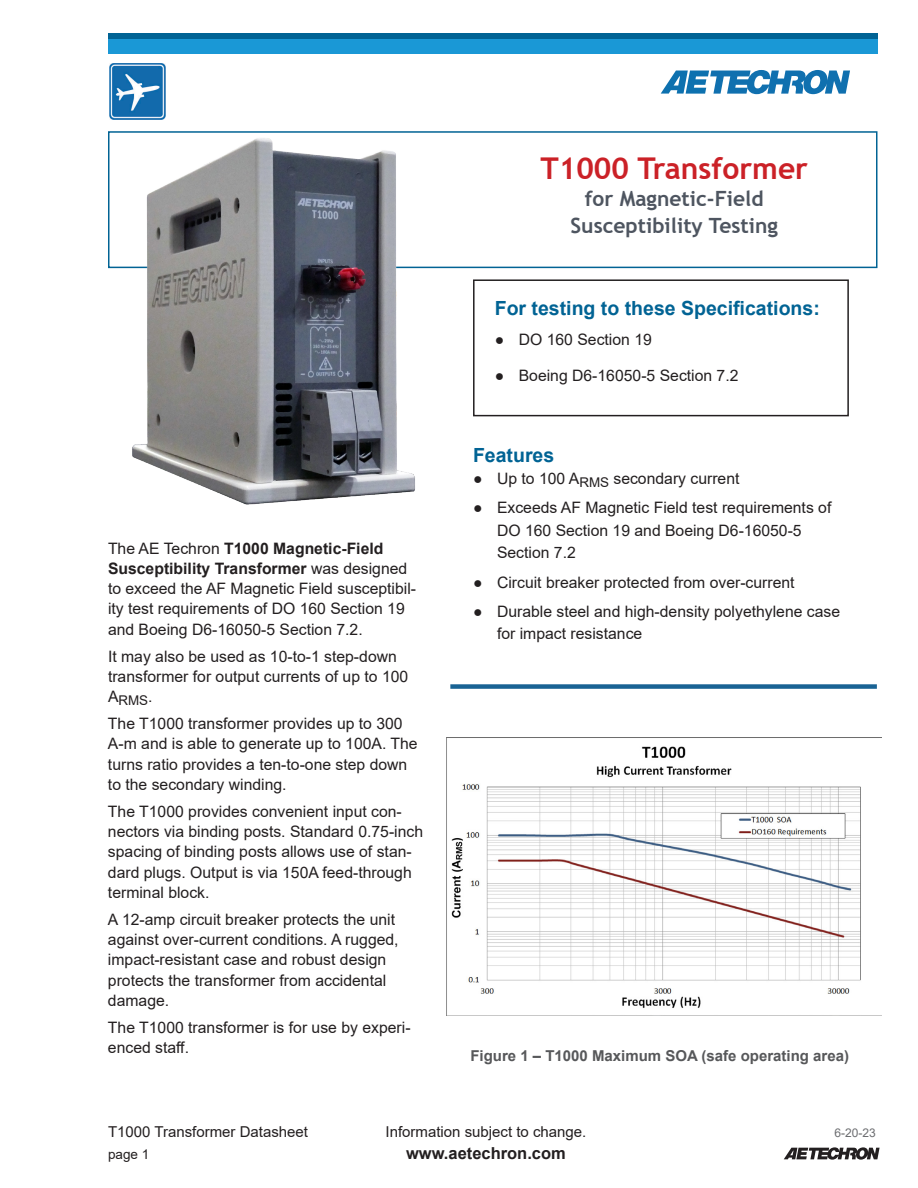
<style>
.page{position:relative;width:918px;height:1188px;background:#fff}
.page>*{position:absolute;margin:0;border:0;box-sizing:border-box;transform-origin:0 0}
.t1{font:700 30px "Trebuchet MS";color:#cb2127}
.t2{font:700 21px/27px "Trebuchet MS";color:#4e5560;text-align:center}
.Subhead1{font:700 19.5px "Arial";color:#016394}
.t3{font:700 16.5px "Arial";color:#231f20}
.t4{font:15.75px/20.2px "Arial";color:#231f20}
.t5{font:15px "Arial";color:#231f20}
.t6{font:700 15px "Arial";color:#57585a}
.t7{font:13.5px "Arial";color:#231f20}
.t8{font:13.35px "Arial";color:#231f20}
.t9{font:12px "Arial";color:#6c6d70}
.s1{font-weight:700}
</style>
<div class="page">
<svg style="left:784px;top:1147px;width:96px;height:13px"></svg>
<svg style="left:661px;top:70px;width:189px;height:24px"></svg>
<div style="left:108px;top:39px;width:770px;height:15px;background:#1a98d6"></div>
<div style="left:108px;top:33px;width:770px;height:6px;background:#016394"></div>
<div style="left:108px;top:131px;width:770px;height:137px;border:2px solid #016394"></div>
<img style="left:110px;top:64px;width:56px;height:56px">
<div style="left:450px;top:684px;width:427px;height:5px;background:#196394"></div>
<img style="left:446px;top:738px;width:435px;height:278px">
<div style="left:473px;top:279px;width:376px;height:137px;border:2px solid #231f20"></div>
<img style="left:112px;top:131px;width:316px;height:374px">
<p class="t1" style="left:540px;top:150px;width:269px">T1000 Transformer</p>
<p class="t2" style="left:571px;top:185px;width:209px">for Magnetic-Field<br>Susceptibility Testing</p>
<p class="t4" style="left:108px;top:538px;width:310px">The AE Techron <span class="s1">T1000 Magnetic-Field Susceptibility Transformer</span> was designed to exceed the AF Magnetic Field susceptibil&shy;ity test requirements of DO 160 Section 19 and Boeing D6-16050-5 Section 7.2.</p>
<p class="t4" style="left:108px;top:646px;width:302px">It may also be used as 10-to-1 step-down transformer for output currents of up to 100</p>
<p class="t8" style="left:108px;top:691px;width:46px"><sup>A</sup>RMS<sup>.</sup></p>
<p class="t4" style="left:108px;top:713px;width:311px">The T1000 transformer provides up to 300<br>A-m and is able to generate up to 100A. The turns ratio provides a ten-to-one step down to the secondary winding.</p>
<p class="t4" style="left:108px;top:801px;width:317px">The T1000 provides convenient input con&shy;nectors via binding posts. Standard 0.75-inch spacing of binding posts allows use of stan&shy;dard plugs. Output is via 150A feed-through terminal block.</p>
<p class="t4" style="left:108px;top:909px;width:292px">A 12-amp circuit breaker protects the unit against over-current conditions. A rugged, impact-resistant case and robust design protects the transformer from accidental damage.</p>
<p class="t4" style="left:108px;top:1017px;width:304px">The T1000 transformer is for use by experi&shy;enced staff.</p>
<p class="Subhead1" style="left:495px;top:295px;width:327px">For testing to these Specifications:</p>
<p class="t4" style="left:495px;top:329px;width:159px">● DO 160 Section 19</p>
<p class="t4" style="left:495px;top:365px;width:245px">● Boeing D6-16050-5 Section 7.2</p>
<p class="Subhead1" style="left:473px;top:441px;width:83px">Features</p>
<p class="t4" style="left:473px;top:468px;width:268px">● Up to 100 A<sub>RMS</sub> secondary current</p>
<p class="t4" style="left:497px;top:497px;width:336px;line-height:22.5px;text-indent:-24px">● Exceeds AF Magnetic Field test requirements of<br>DO 160 Section 19 and Boeing D6-16050-5<br>Section 7.2</p>
<p class="t4" style="left:473px;top:572px;width:323px">● Circuit breaker protected from over-current</p>
<p class="t4" style="left:497px;top:600px;width:345px;line-height:22.5px;text-indent:-24px">● Durable steel and high-density polyethylene case for impact resistance</p>
<p class="t6" style="left:470px;top:1045px;width:380px">Figure 1 – T1000 Maximum SOA (safe operating area)</p>
<p class="t5" style="left:108px;top:1121px;width:202px">T1000 Transformer Datasheet</p>
<p class="t5" style="left:386px;top:1121px;width:202px">Information subject to change.</p>
<p class="t9" style="left:835px;top:1124px;width:43px">6-20-23</p>
<p class="t7" style="left:108px;top:1145px;width:43px">page 1</p>
<p class="t3" style="left:406px;top:1142px;width:161px">www.aetechron.com</p>
</div>
